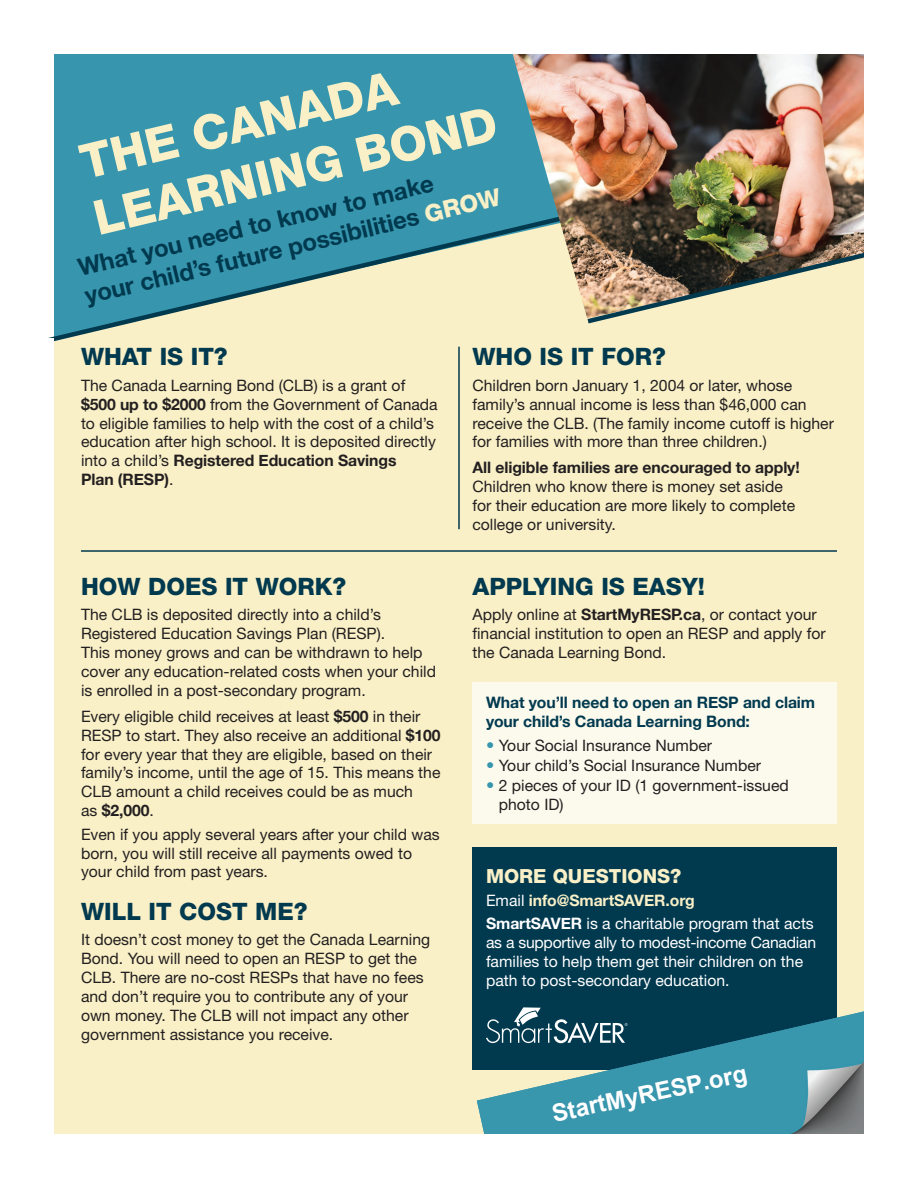
<style>
.page{position:relative;width:918px;height:1188px;background:#fff}
.page>*{position:absolute;margin:0;border:0;box-sizing:border-box;transform-origin:0 0}
.t1{font:800 48px/57.8px "Helvetica Neue";color:#f9f0c7}
.t2{font:800 24px "Helvetica Neue";color:#01394f}
.t3{font:700 24px/28.8px "Helvetica Neue";color:#01394f}
.t4{font:700 24px "Arial";color:#fff}
.t5{font:800 19.5px "Helvetica Neue";color:#f9f0c7}
.t6{font:15.75px/18.9px "Helvetica Neue";color:#231f20}
.t7{font:15.75px/18.9px "Helvetica Neue";color:#fff}
.t8{font:700 15.75px/18.9px "Helvetica Neue";letter-spacing:-.005em;color:#01394f}
.t9{font:700 15.75px "Helvetica Neue";letter-spacing:-.005em;color:#231f20}
.s1{font-weight:800;color:#f9f0c7}
.s2{font-weight:700}
.s3{font-size:16.5px;color:#3796ae}
.s4{font-weight:700;color:#f9f0c7}
</style>
<div class="page">
<div style="left:54px;top:54px;width:810px;height:1080px;background:#f9f0c7"></div>
<div style="left:54px;top:54px;width:459px;height:88px;background:#3796ae"></div>
<svg style="left:48px;top:142px;width:465px;height:200px"></svg>
<img style="left:513px;top:54px;width:351px;height:249px">
<img style="left:583px;top:248px;width:281px;height:76px">
<div style="left:472px;top:682px;width:365px;height:141px;background:#fcfaed"></div>
<div style="left:472px;top:847px;width:365px;height:223px;background:#01394f"></div>
<hr style="left:458px;top:347px;width:2px;height:182px;background:#01394f">
<hr style="left:81px;top:550px;width:756px;height:2px;background:#01394f">
<svg style="left:521px;top:1007px;width:20px;height:4px"></svg>
<img style="left:477px;top:1011px;width:387px;height:123px">
<div style="left:36px;top:338px;width:18px;height:36px;background:#fff"></div>
<h1 class="t1" style="left:74px;top:136px;width:415px;rotate:-14deg">THE CANADA<br>LEARNING BOND</h1>
<h2 class="t3" style="left:75px;top:253px;width:429px;rotate:-13deg">What you need to know to make<br>your child’s future possibilities <span class="s1">GROW</span></h2>
<h2 class="t2" style="left:81px;top:342px;width:148px">WHAT IS IT?</h2>
<p class="t6" style="left:81px;top:375px;width:358px">The Canada Learning Bond (CLB) is a grant of <span class="s2">$500 up to $2000</span> from the Government of Canada to eligible families to help with the cost of a child’s education after high school. It is deposited directly into a child’s <span class="s2">Registered Education Savings<br>Plan (RESP)</span>.</p>
<h2 class="t2" style="left:81px;top:572px;width:267px">HOW DOES IT WORK?</h2>
<p class="t6" style="left:81px;top:605px;width:357px">The CLB is deposited directly into a child’s Registered Education Savings Plan (RESP).<br>This money grows and can be withdrawn to help cover any education-related costs when your child is enrolled in a post-secondary program.</p>
<p class="t6" style="left:81px;top:706px;width:361px">Every eligible child receives at least <span class="s2">$500</span> in their RESP to start. They also receive an additional <span class="s2">$100 </span>for every year that they are eligible, based on their family’s income, until the age of 15. This means the CLB amount a child receives could be as much<br>as <span class="s2">$2,000</span>.</p>
<p class="t6" style="left:81px;top:824px;width:360px">Even if you apply several years after your child was born, you will still receive all payments owed to your child from past years.</p>
<h2 class="t2" style="left:81px;top:897px;width:228px">WILL IT COST ME?</h2>
<p class="t6" style="left:81px;top:930px;width:351px">It doesn’t cost money to get the Canada Learning Bond. You will need to open an RESP to get the CLB. There are no-cost RESPs that have no fees and don’t require you to contribute any of your own money. The CLB will not impact any other government assistance you receive.</p>
<h2 class="t2" style="left:472px;top:342px;width:195px">WHO IS IT FOR?</h2>
<p class="t6" style="left:472px;top:375px;width:363px">Children born January 1, 2004 or later, whose family’s annual income is less than $46,000 can receive the CLB. (The family income cutoff is higher for families with more than three children.)</p>
<p class="t9" style="left:472px;top:455px;width:329px">All eligible families are encouraged to apply!</p>
<p class="t6" style="left:472px;top:477px;width:324px">Children who know there is money set aside for their education are more likely to complete college or university.</p>
<h2 class="t2" style="left:472px;top:572px;width:234px">APPLYING IS EASY!</h2>
<p class="t6" style="left:472px;top:605px;width:355px">Apply online at <span class="s2">StartMyRESP.ca</span>, or contact your financial institution to open an RESP and apply for the Canada Learning Bond.</p>
<p class="t8" style="left:486px;top:693px;width:331px">What you’ll need to open an RESP and claim your child’s Canada Learning Bond:</p>
<p class="t6" style="left:486px;top:736px;width:228px"><span class="s3">•</span> Your Social Insurance Number</p>
<p class="t6" style="left:486px;top:756px;width:277px"><span class="s3">•</span> Your child’s Social Insurance Number</p>
<p class="t6" style="left:499px;top:775px;width:291px;text-indent:-13px"><span class="s3">•</span> 2 pieces of your ID (1 government-issued photo ID)</p>
<p class="t5" style="left:486px;top:864px;width:197px">MORE QUESTIONS?</p>
<p class="t7" style="left:486px;top:888px;width:329px;line-height:23.4px">Email <span class="s4">info@SmartSAVER.org<br></span><span class="s2">SmartSAVER</span> is a charitable program that acts</p>
<p class="t7" style="left:486px;top:933px;width:332px">as a supportive ally to modest-income Canadian families to help them get their children on the path to post-secondary education.</p>
<h2 class="t4" style="left:549px;top:1097px;width:200px;rotate:-12deg">StartMyRESP.org</h2>
</div>
